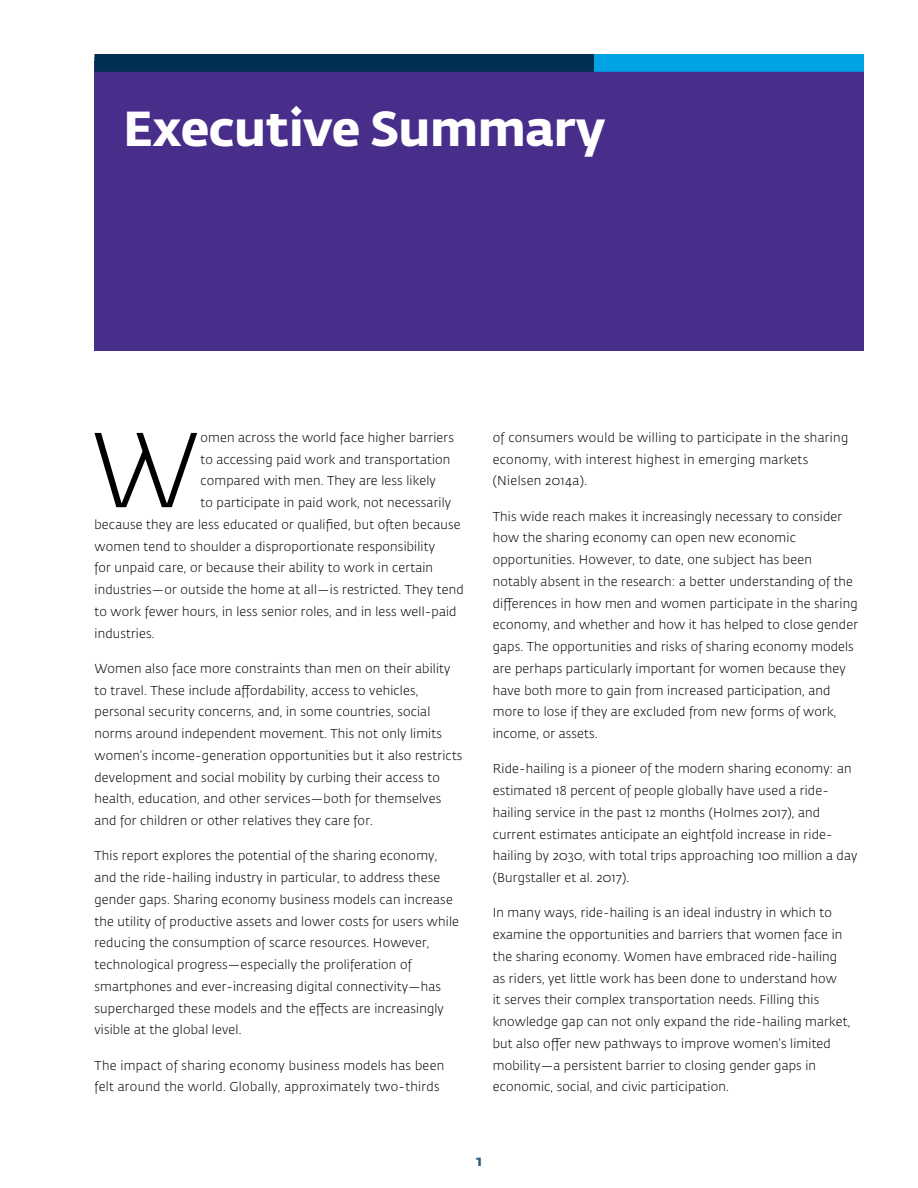
<style>
.page{position:relative;width:918px;height:1188px;background:#fff}
.page>*{position:absolute;margin:0;border:0;box-sizing:border-box;transform-origin:0 0}
.Body{font:300 105px "Fedra Sans Std";color:#000}
.Header_Large{font:700 48.6px "Fedra Sans Std";letter-spacing:-.01em;color:#fff}
.t1{font:700 15px "Fedra Sans Std";color:#2d5e82}
.Body-2{font:300 12.75px/21.8px "Fedra Sans Std";letter-spacing:.015em;color:#000}
</style>
<div class="page">
<div style="left:94px;top:62px;width:770px;height:289px;background:#482d8b"></div>
<div style="left:94px;top:54px;width:502px;height:18px;background:#002f54"></div>
<div style="left:594px;top:54px;width:270px;height:18px;background:#00a4e3"></div>
<p class="Header_Large" style="left:123px;top:97px;width:484px">Executive Summary</p>
<p class="Body" style="left:91px;top:407px;width:110px">W</p>
<p class="Body-2" style="left:200px;top:427px;width:255px">omen across the world face higher barriers</p>
<p class="Body-2" style="left:200px;top:449px;width:251px">to accessing paid work and transportation</p>
<p class="Body-2" style="left:200px;top:470px;width:237px">compared with men. They are less likely</p>
<p class="Body-2" style="left:200px;top:492px;width:252px">to participate in paid work, not necessarily</p>
<p class="Body-2" style="left:94px;top:514px;width:368px">because they are less educated or qualified, but often because</p>
<p class="Body-2" style="left:94px;top:536px;width:342px">women tend to shoulder a disproportionate responsibility</p>
<p class="Body-2" style="left:94px;top:557px;width:340px">for unpaid care, or because their ability to work in certain</p>
<p class="Body-2" style="left:94px;top:579px;width:371px">industries—or outside the home at all—is restricted. They tend</p>
<p class="Body-2" style="left:94px;top:601px;width:364px">to work fewer hours, in less senior roles, and in less well-paid</p>
<p class="Body-2" style="left:94px;top:623px;width:62px">industries.</p>
<p class="Body-2" style="left:94px;top:658px;width:369px">Women also face more constraints than men on their ability to travel. These include affordability, access to vehicles, personal security concerns, and, in some countries, social norms around independent movement. This not only limits women’s income-generation opportunities but it also restricts development and social mobility by curbing their access to health, education, and other services—both for themselves and for children or other relatives they care for.</p>
<p class="Body-2" style="left:94px;top:845px;width:366px">This report explores the potential of the sharing economy, and the ride-hailing industry in particular, to address these gender gaps. Sharing economy business models can increase the utility of productive assets and lower costs for users while reducing the consumption of scarce resources. However, technological progress—especially the proliferation of smartphones and ever-increasing digital connectivity—has supercharged these models and the effects are increasingly visible at the global level.</p>
<p class="Body-2" style="left:94px;top:1055px;width:351px">The impact of sharing economy business models has been felt around the world. Globally, approximately two-thirds</p>
<p class="Body-2" style="left:493px;top:427px;width:357px">of consumers would be willing to participate in the sharing economy, with interest highest in emerging markets (Nielsen 2014a).</p>
<p class="Body-2" style="left:493px;top:506px;width:367px">This wide reach makes it increasingly necessary to consider how the sharing economy can open new economic opportunities. However, to date, one subject has been notably absent in the research: a better understanding of the differences in how men and women participate in the sharing economy, and whether and how it has helped to close gender gaps. The opportunities and risks of sharing economy models are perhaps particularly important for women because they have both more to gain from increased participation, and more to lose if they are excluded from new forms of work, income, or assets.</p>
<p class="Body-2" style="left:493px;top:758px;width:366px">Ride-hailing is a pioneer of the modern sharing economy: an estimated 18 percent of people globally have used a ride&shy;hailing service in the past 12 months (Holmes 2017), and current estimates anticipate an eightfold increase in ride&shy;hailing by 2030, with total trips approaching 100 million a day (Burgstaller et al. 2017).</p>
<p class="Body-2" style="left:493px;top:902px;width:359px">In many ways, ride-hailing is an ideal industry in which to examine the opportunities and barriers that women face in the sharing economy. Women have embraced ride-hailing as riders, yet little work has been done to understand how<br>it serves their complex transportation needs. Filling this knowledge gap can not only expand the ride-hailing market, but also offer new pathways to improve women’s limited mobility—a persistent barrier to closing gender gaps in economic, social, and civic participation.</p>
<p class="t1" style="left:476px;top:1151px;width:8px">1</p>
</div>
